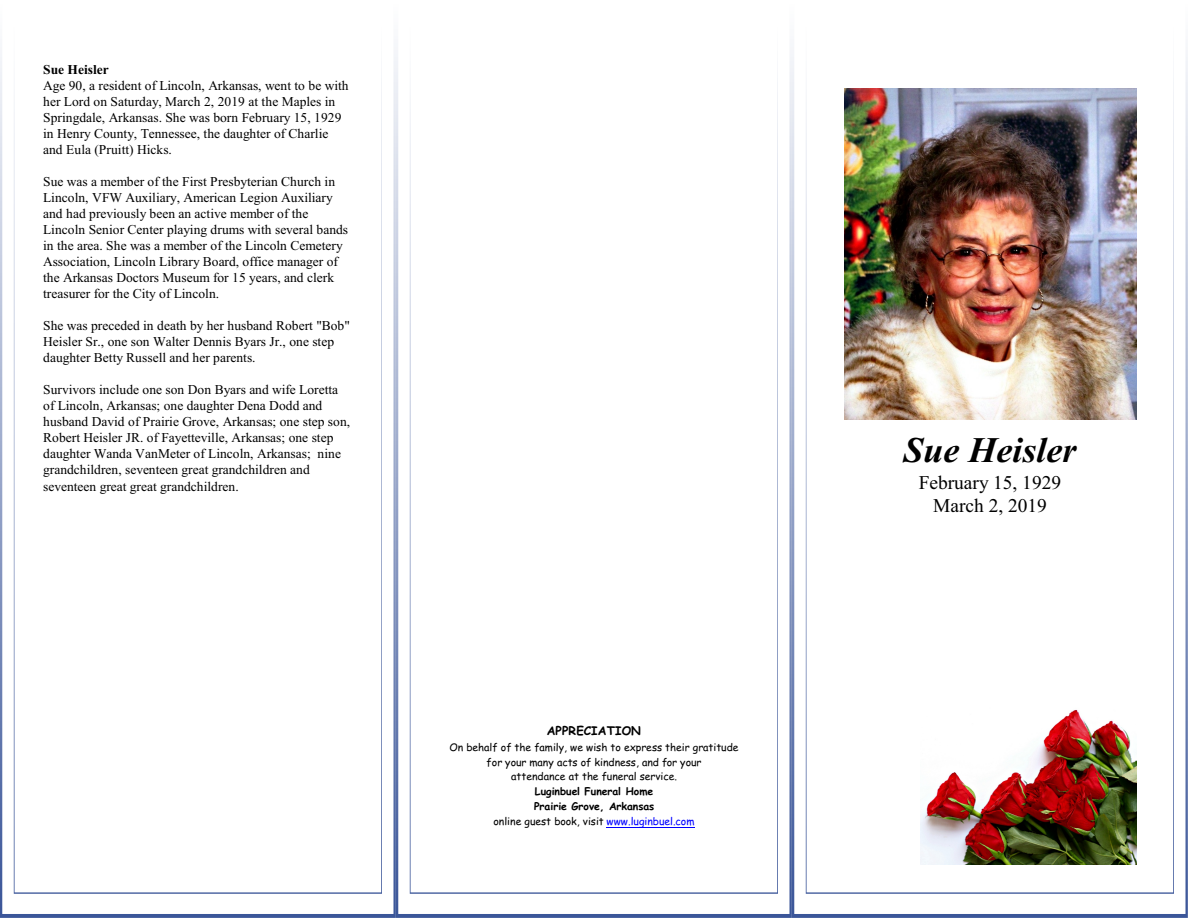
<style>
.page{position:relative;width:1188px;height:918px;background:#fff}
.page>*{position:absolute;margin:0;border:0;box-sizing:border-box;transform-origin:0 0}
.t1{font:italic 700 36px "Times New Roman";color:#000}
.t2{font:19.5px/23.2px "Times New Roman";color:#000;text-align:center}
.t3{font:13.5px/16px "Times New Roman";color:#000}
.t4{font:700 13.5px "Times New Roman";color:#000}
.t5{font:700 12px "Comic Sans MS";letter-spacing:.005em;color:#000}
.t6{font:10.5px/15px "Comic Sans MS";color:#000;text-align:center}
.t7{font:700 10.5px/15px "Comic Sans MS";color:#000;text-align:center}
.s1{font-weight:400}
.s2{font-weight:400;color:#00f}
</style>
<div class="page">
<img style="left:0;top:50px;width:1188px;height:868px">
<img style="left:14px;top:50px;width:368px;height:844px">
<img style="left:410px;top:50px;width:368px;height:844px">
<img style="left:806px;top:50px;width:368px;height:844px">
<hr style="left:607px;top:828px;width:88px;height:1px;background:#00f">
<img style="left:844px;top:89px;width:292px;height:330px">
<img style="left:921px;top:702px;width:216px;height:162px">
<p class="t4" style="left:43px;top:65px;width:67px">Sue Heisler</p>
<p class="t3" style="left:43px;top:79px;width:307px">Age 90, a resident of Lincoln, Arkansas, went to be with her Lord on Saturday, March 2, 2019 at the Maples in Springdale, Arkansas. She was born February 15, 1929 in Henry County, Tennessee, the daughter of Charlie and Eula (Pruitt) Hicks.</p>
<p class="t3" style="left:43px;top:175px;width:307px">Sue was a member of the First Presbyterian Church in Lincoln, VFW Auxiliary, American Legion Auxiliary and had previously been an active member of the Lincoln Senior Center playing drums with several bands in the area. She was a member of the Lincoln Cemetery Association, Lincoln Library Board, office manager of the Arkansas Doctors Museum for 15 years, and clerk treasurer for the City of Lincoln.</p>
<p class="t3" style="left:43px;top:319px;width:308px">She was preceded in death by her husband Robert "Bob"<br>Heisler Sr., one son Walter Dennis Byars Jr., one step daughter Betty Russell and her parents.</p>
<p class="t3" style="left:43px;top:383px;width:308px">Survivors include one son Don Byars and wife Loretta of Lincoln, Arkansas; one daughter Dena Dodd and husband David of Prairie Grove, Arkansas; one step son, Robert Heisler JR. of Fayetteville, Arkansas; one step daughter Wanda VanMeter of Lincoln, Arkansas; nine grandchildren, seventeen great grandchildren and seventeen great great grandchildren.</p>
<p class="t5" style="left:547px;top:726px;width:96px">APPRECIATION</p>
<p class="t6" style="left:449px;top:740px;width:291px">On behalf of the family, we wish to express their gratitude for your many acts of kindness, and for your<br>attendance at the funeral service.</p>
<p class="t7" style="left:493px;top:785px;width:203px">Luginbuel Funeral Home<br>Prairie Grove, Arkansas<br><span class="s1">online guest book, visit</span> <span class="s2">www.luginbuel.com</span></p>
<h1 class="t1" style="left:903px;top:438px;width:175px">Sue Heisler</h1>
<h2 class="t2" style="left:919px;top:473px;width:144px">February 15, 1929<br>March 2, 2019</h2>
</div>
